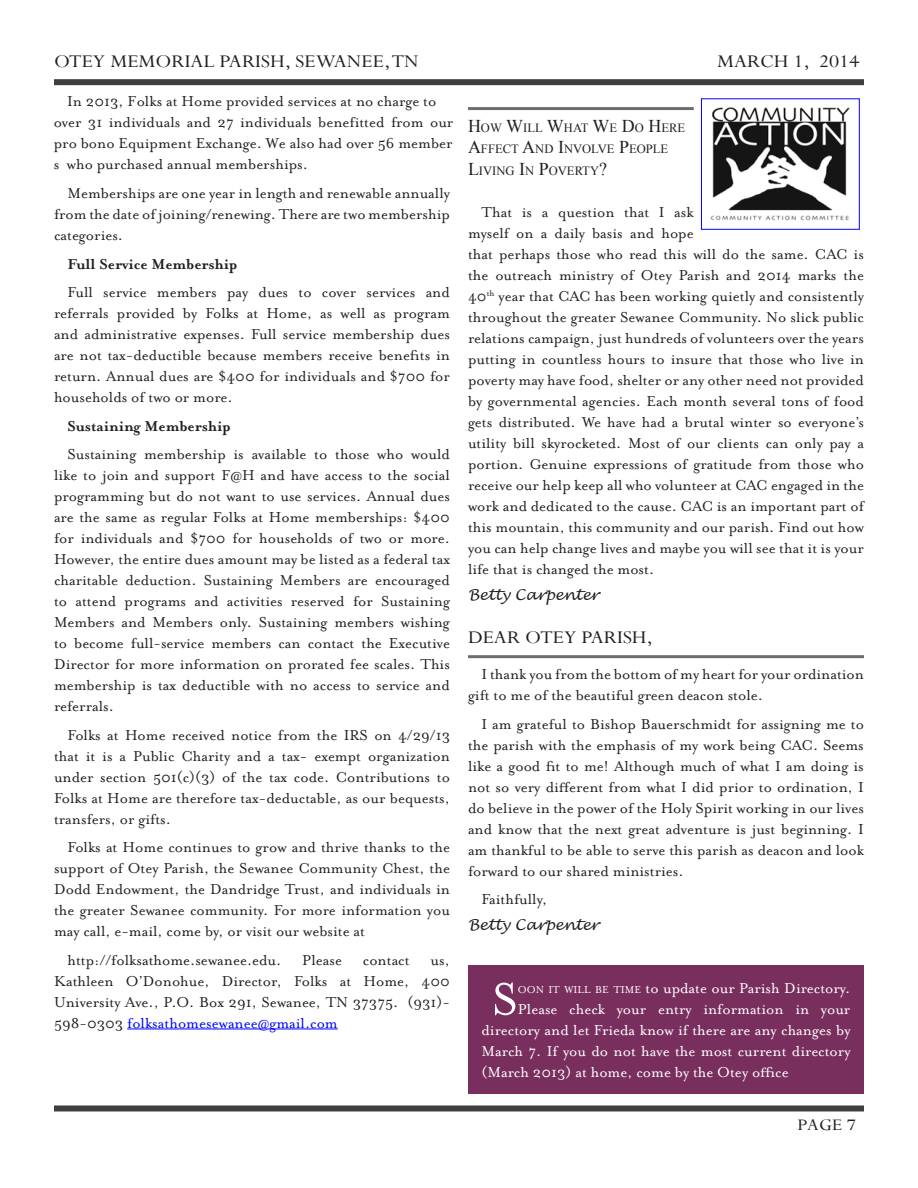
<style>
.page{position:relative;width:918px;height:1188px;background:#fff}
.page>*{position:absolute;margin:0;border:0;box-sizing:border-box;transform-origin:0 0}
.Body_Text{font:51.45px "Mrs Eaves Roman";color:#fff}
.Article_Header{font:19.95px "Perpetua";color:#231f20;scale:1.11 1}
.t1{font:19.95px "Perpetua";color:#231f20;scale:1.11 1}
.t2{font:18px "Perpetua";color:#231f20;scale:1.11 1}
.Body_Text-2{font:16.5px/21px "Mrs Eaves Roman";color:#231f20;text-align:justify}
.Body_Text-3{font:16.5px "Mrs Eaves Roman";color:#fff}
.Body_Text-4{font:700 16.5px "Mrs Eaves";color:#231f20}
.Article_Author{font:italic 15px "Lucida Handwriting";color:#231f20}
.t3{font:12.6px/21.6px "Times New Roman";color:#231f20}
.s1{font-style:inherit}
.s2{color:#00f}
.s3{font-size:18px}
.s4{font-size:11.55px}
</style>
<div class="page">
<div style="left:54px;top:79px;width:810px;height:6px;background:#3e3e3f"></div>
<div style="left:54px;top:1105px;width:810px;height:6px;background:#3e3e3f"></div>
<hr style="left:127px;top:1029px;width:211px;height:1px;background:#00f">
<hr style="left:468px;top:107px;width:226px;height:3px;background:#6c6d70">
<hr style="left:468px;top:655px;width:396px;height:3px;background:#6c6d70">
<img style="left:710px;top:107px;width:140px;height:114px">
<div style="left:701px;top:99px;width:159px;height:131px;border:1px solid #00f"></div>
<div style="left:468px;top:965px;width:396px;height:129px;background:#792f5e"></div>
<p class="Article_Header" style="left:54px;top:49px;width:330px">OTEY MEMORIAL PARISH, SEWANEE, TN</p>
<p class="t1" style="left:717px;top:49px;width:130px"><span class="s1">MARCH</span> 1, 2014</p>
<p class="Body_Text-2" style="left:54px;top:91px;width:405px;text-align:left;text-indent:14px">Inü2013,üFolksüatüHomeüprovidedüservicesüatünoüchargeütoü overü 31ü individualsü andü 27ü individualsü benefittedüfromü ourü proübonoüEquipmentüExchange.üWeüalsoühadüoverü56ümember sü whoüpurchasedüannualümemberships.</p>
<p class="Body_Text-2" style="left:54px;top:183px;width:397px;text-indent:14px">Memberships are one year in length and renewable annually from the date of joining/renewing. There are two membership categories.</p>
<p class="Body_Text-4" style="left:67px;top:254px;width:171px">Full Service Membership</p>
<p class="Body_Text-2" style="left:54px;top:282px;width:398px;text-indent:14px">Full service members pay dues to cover services and referrals provided by Folks at Home, as well as program and administrative expenses. Full service membership dues are not tax-deductible because members receive benefits in return. Annual dues are $400 for individuals and $700 for households of two or more.</p>
<p class="Body_Text-4" style="left:68px;top:416px;width:165px">Sustaining Membership</p>
<p class="Body_Text-2" style="left:54px;top:444px;width:398px;text-indent:14px">Sustaining membership is available to those who would like to join and support F@H and have access to the social programming but do not want to use services. Annual dues are the same as regular Folks at Home memberships: $400 for individuals and $700 for households of two or more.<br>However, the entire dues amount may be listed as a federal tax charitable deduction. Sustaining Members are encouraged to attend programs and activities reserved for Sustaining Members and Members only. Sustaining members wishing to become full-service members can contact the Executive Director for more information on prorated fee scales. This membership is tax deductible with no access to service and referrals.</p>
<p class="Body_Text-2" style="left:54px;top:724px;width:398px;text-indent:14px">Folks at Home received notice from the IRS on 4/29/13 that it is a Public Charity and a tax- exempt organization under section 501(c)(3) of the tax code. Contributions to Folks at Home are therefore tax-deductable, as our bequests, transfers, or gifts.</p>
<p class="Body_Text-2" style="left:54px;top:837px;width:398px;text-indent:14px">Folks at Home continues to grow and thrive thanks to the support of Otey Parish, the Sewanee Community Chest, the Dodd Endowment, the Dandridge Trust, and individuals in the greater Sewanee community. For more information you may call, e-mail, come by, or visit our website at</p>
<p class="Body_Text-2" style="left:68px;top:949px;width:215px">http://folksathome.sewanee.edu.</p>
<p class="Body_Text-2" style="left:302px;top:949px;width:41px">Please</p>
<p class="Body_Text-2" style="left:363px;top:949px;width:48px">contact</p>
<p class="Body_Text-2" style="left:54px;top:949px;width:397px;text-indent:377px">us, Kathleen O’Donohue, Director, Folks at Home, 400<br>University Ave., P.O. Box 291, Sewanee, TN 37375. (931)- 598-0303 <span class="s2">folksathomesewanee@gmail.com</span></p>
<p class="t3" style="left:468px;top:116px;width:219px"><span class="s3">H</span>OW <span class="s3">W</span>ILL <span class="s3">W</span>HAT <span class="s3">W</span>E <span class="s3">D</span>O <span class="s3">H</span>ERE<br><span class="s3">A</span>FFECT <span class="s3">A</span>ND <span class="s3">I</span>NVOLVE <span class="s3">P</span>EOPLE<br><span class="s3">L</span>IVING <span class="s3">I</span>N <span class="s3">P</span>OVERTY<span class="s3">?</span></p>
<p class="Body_Text-2" style="left:468px;top:202px;width:398px;text-align:left;text-indent:14px">That is a question that I ask<br>myself on a daily basis and hope<br>that perhaps those who read this will do the same. CAC is the outreach ministry of Otey Parish and 2014 marks the 40<sup>th</sup> year that CAC has been working quietly and consistently throughout the greater Sewanee Community. No slick public relations campaign, just hundreds of volunteers over the years putting in countless hours to insure that those who live in poverty may have food, shelter or any other need not provided by governmental agencies. Each month several tons of food gets distributed. We have had a brutal winter so everyone’s utility bill skyrocketed. Most of our clients can only pay a portion. Genuine expressions of gratitude from those who receive our help keep all who volunteer at CAC engaged in the work and dedicated to the cause. CAC is an important part of this mountain, this community and our parish. Find out how you can help change lives and maybe you will see that it is your life that is changed the most.</p>
<p class="Article_Author" style="left:468px;top:586px;width:133px">Betty Carpenter</p>
<p class="Article_Header" style="left:468px;top:625px;width:168px">DEAR OTEY PARISH,</p>
<p class="Body_Text-2" style="left:468px;top:664px;width:398px;text-indent:14px">I thank you from the bottom of my heart for your ordination gift to me of the beautiful green deacon stole.</p>
<p class="Body_Text-2" style="left:468px;top:713px;width:398px;text-indent:14px">I am grateful to Bishop Bauerschmidt for assigning me to the parish with the emphasis of my work being CAC. Seems like a good fit to me! Although much of what I am doing is not so very different from what I did prior to ordination, I do believe in the power of the Holy Spirit working in our lives and know that the next great adventure is just beginning. I am thankful to be able to serve this parish as deacon and look forward to our shared ministries.</p>
<p class="Body_Text-2" style="left:482px;top:889px;width:67px">Faithfully,</p>
<p class="Article_Author" style="left:468px;top:915px;width:133px">Betty Carpenter</p>
<p class="Body_Text" style="left:492px;top:971px;width:28px">S</p>
<p class="Body_Text-3" style="left:518px;top:980px;width:334px"><span class="s4">OON IT WILL BE TIME</span> to update our Parish Directory.</p>
<p class="Body_Text-3" style="left:518px;top:1001px;width:334px">Please check your entry information in your</p>
<p class="Body_Text-3" style="left:482px;top:1022px;width:370px">directory and let Frieda know if there are any changes by</p>
<p class="Body_Text-3" style="left:482px;top:1043px;width:371px">March 7. If you do not have the most current directory</p>
<p class="Body_Text-3" style="left:482px;top:1064px;width:309px">(March 2013) at home, come by the Otey office</p>
<p class="t2" style="left:797px;top:1113px;width:54px">PAGE 7</p>
</div>
